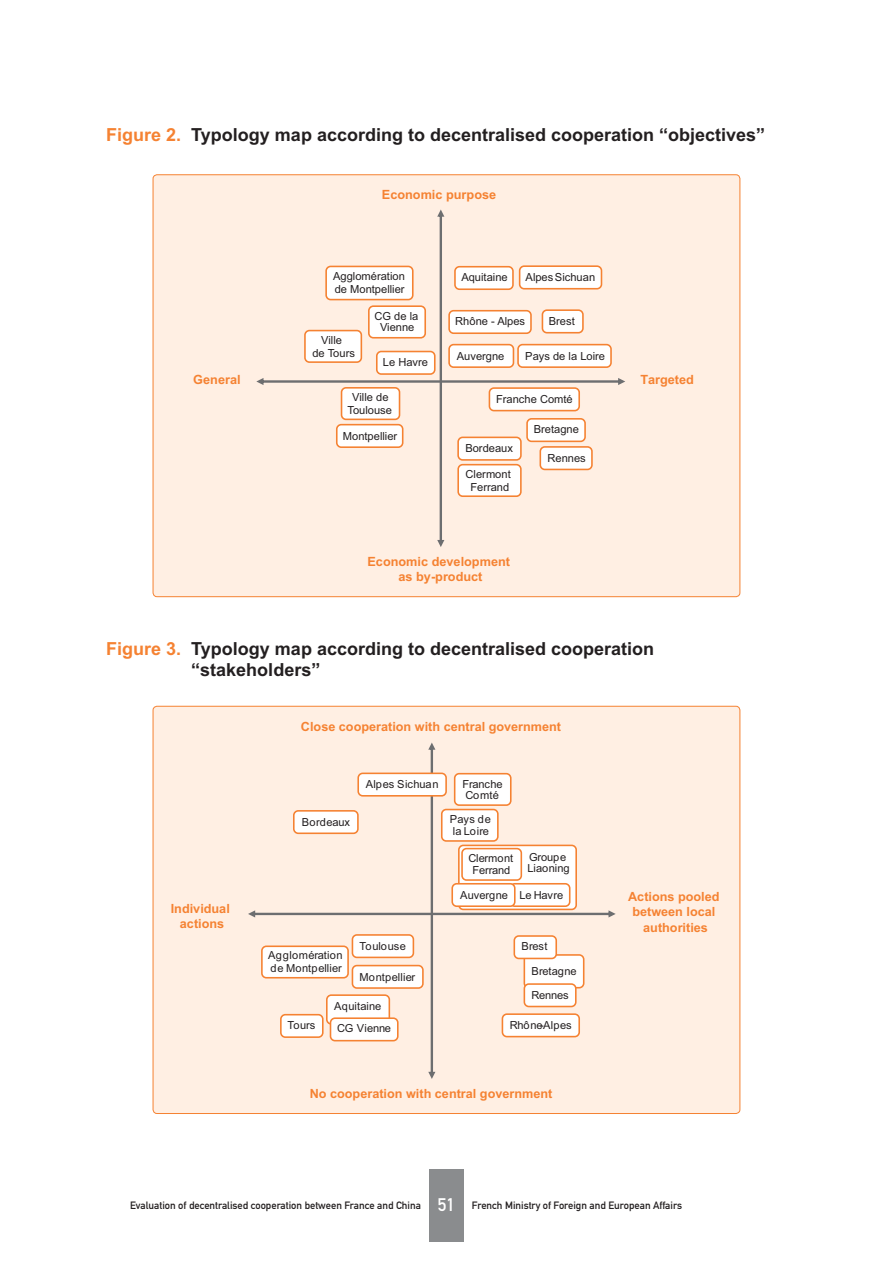
<style>
.page{position:relative;width:893px;height:1263px;background:#fff}
.page>*{position:absolute;margin:0;border:0;box-sizing:border-box;transform-origin:0 0}
.t1{font:700 18px/21px "Arial";color:#231f20}
.t2{font:18px "DIN Mittelschrift";color:#fff}
.t3{font:700 12.75px/15.3px "Arial";color:#f58232;text-align:center}
.t4{font:700 12.6px/15.1px "Arial";color:#f58232;text-align:center}
.t5{font:11.1px/12.8px "Arial";color:#231f20;text-align:center}
.t6{font:10.5px "DIN Mittelschrift";color:#231f20}
.s1{color:#f58232}
</style>
<div class="page">
<div style="left:429px;top:1169px;width:34px;height:73px;background:#8a8c8e"></div>
<div style="left:153px;top:175px;width:587px;height:422px;background:#ffefe3;border-radius:4px"></div>
<svg style="left:256px;top:210px;width:369px;height:337px"></svg>
<div style="left:153px;top:706px;width:587px;height:408px;background:#ffefe3;border-radius:4px"></div>
<svg style="left:248px;top:743px;width:368px;height:336px"></svg>
<div style="left:358px;top:773px;width:88px;height:23px;background:#fff;border-radius:4px"></div>
<div style="left:357px;top:773px;width:90px;height:24px;border:2px solid #f58232;border-radius:4px"></div>
<h1 class="t1" style="left:106px;top:126px;width:660px"><span class="s1">Figure 2.</span> Typology map according to decentralised cooperation “objectives”</h1>
<p class="t3" style="left:382px;top:188px;width:116px">Economic purpose</p>
<p class="t5" style="left:333px;top:271px;width:73px;text-align:left">Agglomération de Montpellier</p>
<p class="t5" style="left:525px;top:272px;width:71px">Alpes Sichuan</p>
<p class="t5" style="left:461px;top:272px;width:48px">Aquitaine</p>
<p class="t5" style="left:374px;top:312px;width:45px;line-height:11.1px">CG de la<br>Vienne</p>
<p class="t5" style="left:455px;top:316px;width:71px">Rhône - Alpes</p>
<p class="t5" style="left:549px;top:316px;width:27px">Brest</p>
<p class="t5" style="left:312px;top:335px;width:44px">Ville<br>de Tours</p>
<p class="t5" style="left:525px;top:351px;width:81px">Pays de la Loire</p>
<p class="t5" style="left:457px;top:351px;width:49px">Auvergne</p>
<p class="t5" style="left:383px;top:357px;width:47px">Le Havre</p>
<p class="t5" style="left:347px;top:392px;width:46px">Ville de<br>Toulouse</p>
<p class="t3" style="left:193px;top:373px;width:49px">General</p>
<p class="t3" style="left:640px;top:373px;width:55px">Targeted</p>
<p class="t5" style="left:496px;top:394px;width:78px">Franche Comté</p>
<p class="t5" style="left:343px;top:430px;width:56px">Montpellier</p>
<p class="t5" style="left:465px;top:443px;width:49px">Bordeaux</p>
<p class="t5" style="left:466px;top:469px;width:47px">Clermont<br>Ferrand</p>
<p class="t5" style="left:534px;top:424px;width:47px">Bretagne</p>
<p class="t5" style="left:547px;top:453px;width:40px">Rennes</p>
<p class="t3" style="left:367px;top:555px;width:144px">Economic development as by-product</p>
<h1 class="t1" style="left:191px;top:640px;width:464px;text-indent:-85px"><span class="s1">Figure 3.</span> Typology map according to decentralised cooperation “stakeholders”</h1>
<p class="t4" style="left:301px;top:720px;width:262px">Close cooperation with central government</p>
<p class="t4" style="left:171px;top:902px;width:61px">Individual actions</p>
<p class="t5" style="left:302px;top:817px;width:50px">Bordeaux</p>
<p class="t5" style="left:366px;top:779px;width:74px">Alpes Sichuan</p>
<p class="t5" style="left:462px;top:779px;width:42px;line-height:11.1px;text-align:left">Franche<br>Comté</p>
<p class="t5" style="left:450px;top:814px;width:43px;line-height:12.3px;text-align:left">Pays de la Loire</p>
<p class="t5" style="left:468px;top:854px;width:46px;line-height:11.6px">Clermont<br>Ferrand</p>
<p class="t5" style="left:527px;top:852px;width:43px;line-height:11.6px;text-align:left">Groupe<br>Liaoning</p>
<p class="t5" style="left:519px;top:890px;width:45px">Le Havre</p>
<p class="t5" style="left:460px;top:890px;width:49px">Auvergne</p>
<p class="t5" style="left:268px;top:950px;width:76px;text-align:left">Agglomération de Montpellier</p>
<p class="t5" style="left:360px;top:940px;width:48px">Toulouse</p>
<p class="t5" style="left:360px;top:971px;width:57px">Montpellier</p>
<p class="t5" style="left:334px;top:1001px;width:49px">Aquitaine</p>
<p class="t5" style="left:521px;top:941px;width:28px">Brest</p>
<p class="t5" style="left:531px;top:966px;width:47px">Bretagne</p>
<p class="t5" style="left:531px;top:990px;width:39px">Rennes</p>
<p class="t5" style="left:287px;top:1020px;width:29px">Tours</p>
<p class="t5" style="left:337px;top:1023px;width:55px">CG Vienne</p>
<p class="t5" style="left:510px;top:1020px;width:63px">Rhône-Alpes</p>
<p class="t4" style="left:310px;top:1087px;width:244px">No cooperation with central government</p>
<p class="t4" style="left:628px;top:890px;width:93px">Actions pooled between local authorities</p>
<h1 class="t2" style="left:438px;top:1199px;width:19px">51</h1>
<p class="t6" style="left:130px;top:1201px;width:292px">Evaluation of decentralised cooperation between France and China</p>
<p class="t6" style="left:472px;top:1201px;width:212px">French Ministry of Foreign and European Affairs</p>
</div>
